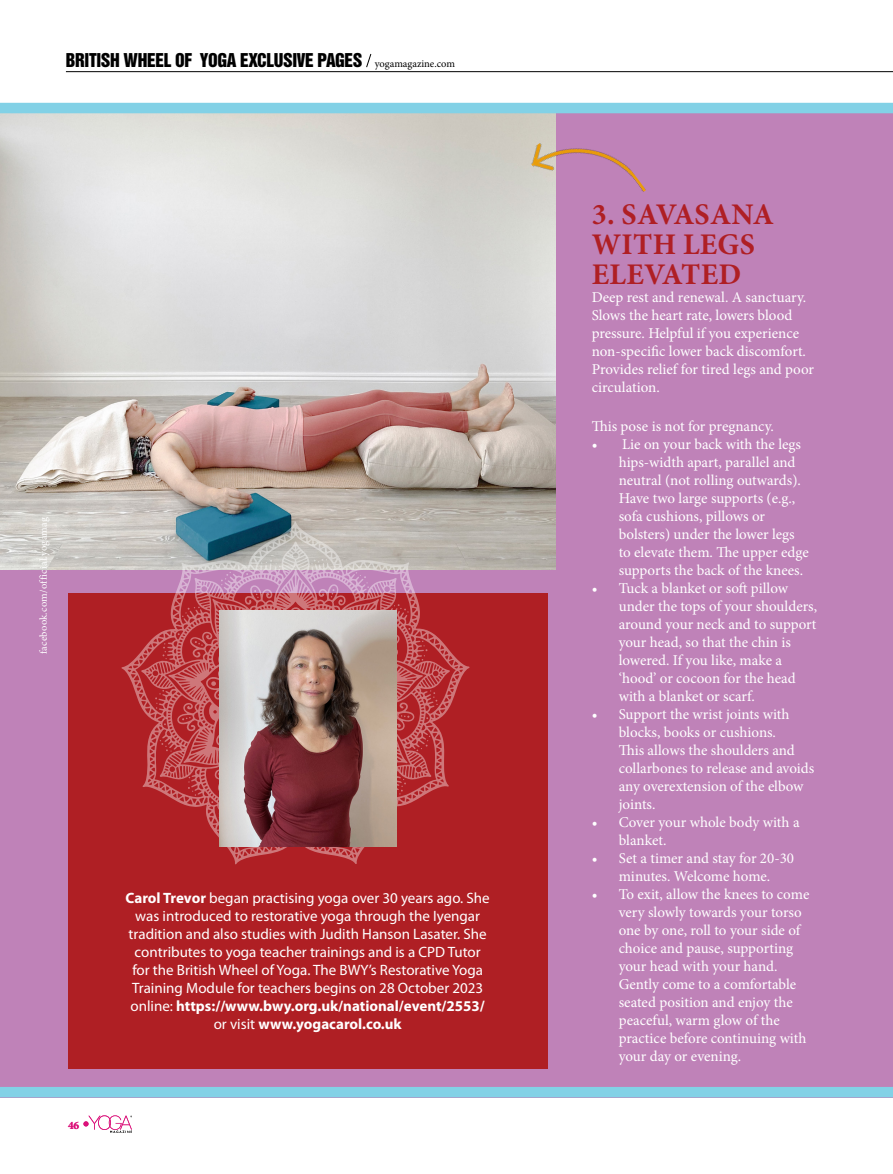
<style>
.page{position:relative;width:893px;height:1174px;background:#fff}
.page>*{position:absolute;margin:0;border:0;box-sizing:border-box;transform-origin:0 0}
.t1{font:700 30px/30px "Minion Pro";letter-spacing:.01em;color:#af1f24}
.t2{font:17.4px "Helvetica Inserat LT Std";letter-spacing:-.02em;color:#000}
.t3{font:15px/18px "Minion Pro";letter-spacing:-.005em;color:#fff}
.t4{font:15px/18px "Myriad Pro";color:#fff;text-align:center}
.t5{font:700 11.25px "Minion Pro";color:#db117a}
.t6{font:10.5px "Minion Pro";letter-spacing:.02em;color:#fff}
.s1{font-family:"Minion Pro";font-size:10.5px}
.s2{font-weight:700}
</style>
<div class="page">
<div style="left:0;top:110px;width:893px;height:987px;background:#bf82b8"></div>
<div style="left:68px;top:593px;width:479px;height:475px;background:#af1f24"></div>
<hr style="left:66px;top:71px;width:827px;height:1px;background:#000">
<svg style="left:366px;top:53px;width:6px;height:15px"></svg>
<img style="left:0;top:113px;width:555px;height:456px">
<img style="left:524px;top:113px;width:122px;height:123px">
<div style="left:0;top:103px;width:893px;height:10px;background:#82d1e6"></div>
<div style="left:0;top:1087px;width:893px;height:10px;background:#82d1e6"></div>
<svg style="left:83px;top:1115px;width:49px;height:17px"></svg>
<svg style="left:121px;top:521px;width:348px;height:343px"></svg>
<svg style="left:356px;top:572px;width:13px;height:16px"></svg>
<svg style="left:394px;top:604px;width:15px;height:8px"></svg>
<svg style="left:155px;top:690px;width:9px;height:18px"></svg>
<svg style="left:163px;top:643px;width:4px;height:16px"></svg>
<svg style="left:422px;top:640px;width:6px;height:20px"></svg>
<svg style="left:430px;top:690px;width:8px;height:15px"></svg>
<svg style="left:311px;top:559px;width:16px;height:5px"></svg>
<svg style="left:261px;top:560px;width:20px;height:7px"></svg>
<svg style="left:399px;top:779px;width:7px;height:15px"></svg>
<svg style="left:416px;top:735px;width:14px;height:16px"></svg>
<svg style="left:188px;top:776px;width:8px;height:19px"></svg>
<svg style="left:160px;top:740px;width:12px;height:11px"></svg>
<svg style="left:221px;top:572px;width:10px;height:13px"></svg>
<svg style="left:182px;top:606px;width:18px;height:11px"></svg>
<svg style="left:182px;top:717px;width:9px;height:3px"></svg>
<svg style="left:401px;top:715px;width:8px;height:3px"></svg>
<svg style="left:331px;top:589px;width:3px;height:8px"></svg>
<svg style="left:254px;top:590px;width:5px;height:8px"></svg>
<svg style="left:195px;top:641px;width:8px;height:5px"></svg>
<svg style="left:211px;top:632px;width:8px;height:131px"></svg>
<img style="left:219px;top:611px;width:177px;height:235px">
<p class="t2" style="left:66px;top:50px;width:391px">BRITISH WHEEL OF YOGA EXCLUSIVE PAGES <span class="s1">yogamagazine.com</span></p>
<p class="t6" style="left:36px;top:654px;width:138px;rotate:-90deg">facebook.com/official.yogamag</p>
<p class="t5" style="left:68px;top:1117px;width:13px">46</p>
<p class="t4" style="left:126px;top:888px;width:366px"><span class="s2">Carol Trevor</span> began practising yoga over 30 years ago. She was introduced to restorative yoga through the Iyengar tradition and also studies with Judith Hanson Lasater. She contributes to yoga teacher trainings and is a CPD Tutor for the British Wheel of Yoga. The BWY’s Restorative Yoga Training Module for teachers begins on 28 October 2023 online: <span class="s2">https://www.bwy.org.uk/national/event/2553/ </span>or visit <span class="s2">www.yogacarol.co.uk</span></p>
<h1 class="t1" style="left:592px;top:199px;width:184px">3. SAVASANA<br>WITH LEGS<br>ELEVATED</h1>
<p class="t3" style="left:592px;top:289px;width:224px">Deep rest and renewal. A sanctuary.<br>Slows the heart rate, lowers blood pressure. Helpful if you experience non-specific lower back discomfort.<br>Provides relief for tired legs and poor circulation.</p>
<p class="t3" style="left:592px;top:417px;width:184px">This pose is not for pregnancy.</p>
<p class="t3" style="left:619px;top:435px;width:192px;text-indent:-27px">• Lie on your back with the legs hips-width apart, parallel and neutral (not rolling outwards).<br>Have two large supports (e.g., sofa cushions, pillows or bolsters) under the lower legs to elevate them. The upper edge supports the back of the knees.</p>
<p class="t3" style="left:619px;top:579px;width:200px;text-indent:-27px">• Tuck a blanket or soft pillow under the tops of your shoulders, around your neck and to support your head, so that the chin is lowered. If you like, make a ‘hood’ or cocoon for the head with a blanket or scarf.</p>
<p class="t3" style="left:619px;top:705px;width:197px;text-indent:-27px">• Support the wrist joints with blocks, books or cushions.<br>This allows the shoulders and collarbones to release and avoids any overextension of the elbow joints.</p>
<p class="t3" style="left:619px;top:813px;width:182px;text-indent:-27px">• Cover your whole body with a blanket.</p>
<p class="t3" style="left:592px;top:849px;width:204px;text-align:center">• Set a timer and stay for 20-30 minutes. Welcome home.</p>
<p class="t3" style="left:619px;top:885px;width:192px;text-indent:-27px">• To exit, allow the knees to come very slowly towards your torso one by one, roll to your side of choice and pause, supporting your head with your hand.<br>Gently come to a comfortable seated position and enjoy the peaceful, warm glow of the practice before continuing with your day or evening.</p>
</div>
